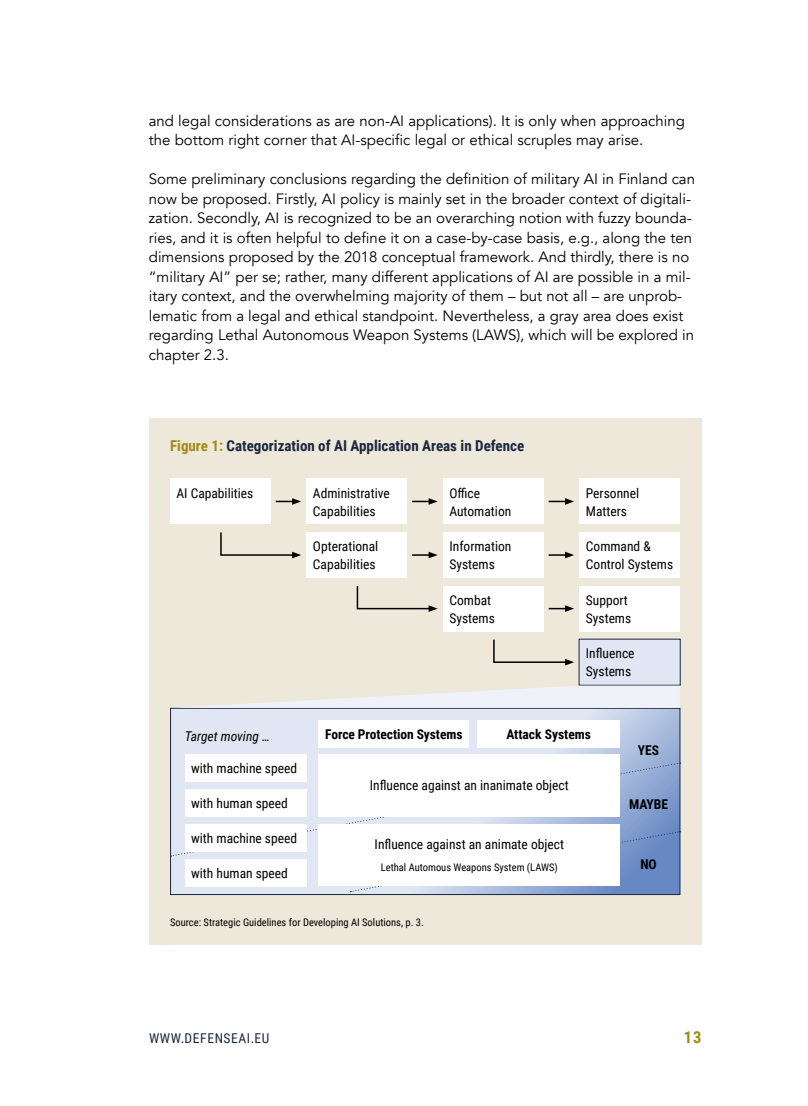
<style>
.page{position:relative;width:808px;height:1106px;background:#fff}
.page>*{position:absolute;margin:0;border:0;box-sizing:border-box;transform-origin:0 0}
.t1{font:700 16.5px "Roboto Condensed";color:#a38c14}
.t2{font:15px/19.5px "Avenir";color:#000}
.t3{font:700 15px "Roboto Condensed";color:#1a2740}
.t4{font:13.5px/18px "Roboto Condensed";color:#000}
.t5{font:700 13.5px "Roboto Condensed";letter-spacing:-.005em;color:#000}
.t6{font:13.5px "Roboto Condensed";letter-spacing:.045em;color:#1a2740}
.t7{font:italic 13.5px "Roboto Condensed";color:#000}
.t8{font:10.5px "Roboto Condensed";color:#000}
.s1{color:#a38c14}
</style>
<div class="page">
<div style="left:149px;top:418px;width:553px;height:527px;background:#ede8d9"></div>
<div style="left:170px;top:479px;width:100px;height:45px;background:#fff"></div>
<div style="left:307px;top:479px;width:100px;height:45px;background:#fff"></div>
<div style="left:307px;top:532px;width:100px;height:45px;background:#fff"></div>
<div style="left:443px;top:479px;width:100px;height:45px;background:#fff"></div>
<div style="left:443px;top:532px;width:100px;height:45px;background:#fff"></div>
<div style="left:443px;top:586px;width:100px;height:45px;background:#fff"></div>
<div style="left:579px;top:479px;width:101px;height:45px;background:#fff"></div>
<div style="left:579px;top:532px;width:101px;height:45px;background:#fff"></div>
<div style="left:579px;top:586px;width:101px;height:45px;background:#fff"></div>
<svg style="left:170px;top:708px;width:511px;height:187px;background:#cad3e4"></svg>
<svg style="left:276px;top:498px;width:25px;height:7px"></svg>
<svg style="left:412px;top:498px;width:26px;height:7px"></svg>
<svg style="left:412px;top:551px;width:26px;height:7px"></svg>
<svg style="left:220px;top:532px;width:81px;height:26px"></svg>
<svg style="left:356px;top:586px;width:82px;height:26px"></svg>
<svg style="left:549px;top:498px;width:25px;height:7px"></svg>
<svg style="left:549px;top:551px;width:25px;height:7px"></svg>
<svg style="left:549px;top:605px;width:25px;height:7px"></svg>
<div style="left:185px;top:754px;width:122px;height:27px;background:#fff"></div>
<div style="left:319px;top:720px;width:150px;height:27px;background:#fff"></div>
<div style="left:477px;top:720px;width:143px;height:27px;background:#fff"></div>
<div style="left:185px;top:859px;width:122px;height:27px;background:#fff"></div>
<svg style="left:170px;top:638px;width:511px;height:70px"></svg>
<svg style="left:350px;top:831px;width:331px;height:61px;background:#859fcd"></svg>
<svg style="left:172px;top:762px;width:507px;height:94px;background:#cdd7eb"></svg>
<div style="left:319px;top:824px;width:301px;height:62px;background:#fff"></div>
<div style="left:185px;top:824px;width:122px;height:27px;background:#fff"></div>
<div style="left:319px;top:754px;width:301px;height:62px;background:#fff"></div>
<p class="t2" style="left:149px;top:111px;width:538px">and legal considerations as are non-AI applications). It is only when approaching the bottom right corner that AI-specific legal or ethical scruples may arise.</p>
<p class="t2" style="left:149px;top:170px;width:548px">Some preliminary conclusions regarding the definition of military AI in Finland can now be proposed. Firstly, AI policy is mainly set in the broader context of digitali&shy;zation. Secondly, AI is recognized to be an overarching notion with fuzzy bounda&shy;ries, and it is often helpful to define it on a case-by-case basis, e.g., along the ten dimensions proposed by the 2018 conceptual framework. And thirdly, there is no “military AI” per se; rather, many different applications of AI are possible in a mil&shy;itary context, and the overwhelming majority of them – but not all – are unprob&shy;lematic from a legal and ethical standpoint. Nevertheless, a gray area does exist regarding Lethal Autonomous Weapon Systems (LAWS), which will be explored in chapter 2.3.</p>
<p class="t3" style="left:170px;top:435px;width:356px"><span class="s1">Figure 1:</span> Categorization of AI Application Areas in Defence</p>
<p class="t4" style="left:176px;top:483px;width:78px">AI Capabilities</p>
<p class="t4" style="left:313px;top:483px;width:78px">Administrative<br>Capabilities</p>
<p class="t4" style="left:313px;top:537px;width:67px">Opterational<br>Capabilities</p>
<p class="t4" style="left:449px;top:483px;width:63px">Office<br>Automation</p>
<p class="t4" style="left:449px;top:537px;width:64px">Information<br>Systems</p>
<p class="t4" style="left:449px;top:590px;width:47px">Combat<br>Systems</p>
<p class="t4" style="left:586px;top:483px;width:55px">Personnel<br>Matters</p>
<p class="t4" style="left:586px;top:537px;width:89px">Command &amp;<br>Control Systems</p>
<p class="t4" style="left:586px;top:590px;width:47px">Support<br>Systems</p>
<p class="t4" style="left:586px;top:644px;width:50px">Influence<br>Systems</p>
<p class="t7" style="left:185px;top:726px;width:87px">Target moving …</p>
<p class="t4" style="left:191px;top:758px;width:108px">with machine speed</p>
<p class="t4" style="left:191px;top:793px;width:98px">with human speed</p>
<p class="t4" style="left:191px;top:828px;width:108px">with machine speed</p>
<p class="t4" style="left:191px;top:863px;width:98px">with human speed</p>
<p class="t5" style="left:325px;top:725px;width:139px">Force Protection Systems</p>
<p class="t5" style="left:506px;top:725px;width:86px">Attack Systems</p>
<p class="t4" style="left:370px;top:776px;width:200px">Influence against an inanimate object</p>
<p class="t4" style="left:375px;top:835px;width:191px">Influence against an animate object</p>
<p class="t8" style="left:381px;top:860px;width:178px">Lethal Automous Weapons System (LAWS)</p>
<p class="t8" style="left:170px;top:914px;width:255px">Source: Strategic Guidelines for Developing AI Solutions, p. 3.</p>
<p class="t5" style="left:638px;top:741px;width:23px">YES</p>
<p class="t5" style="left:629px;top:794px;width:40px">MAYBE</p>
<p class="t5" style="left:640px;top:855px;width:18px">NO</p>
<p class="t6" style="left:149px;top:1028px;width:122px">WWW.DEFENSEAI.EU</p>
<p class="t1" style="left:684px;top:1025px;width:19px">13</p>
</div>
